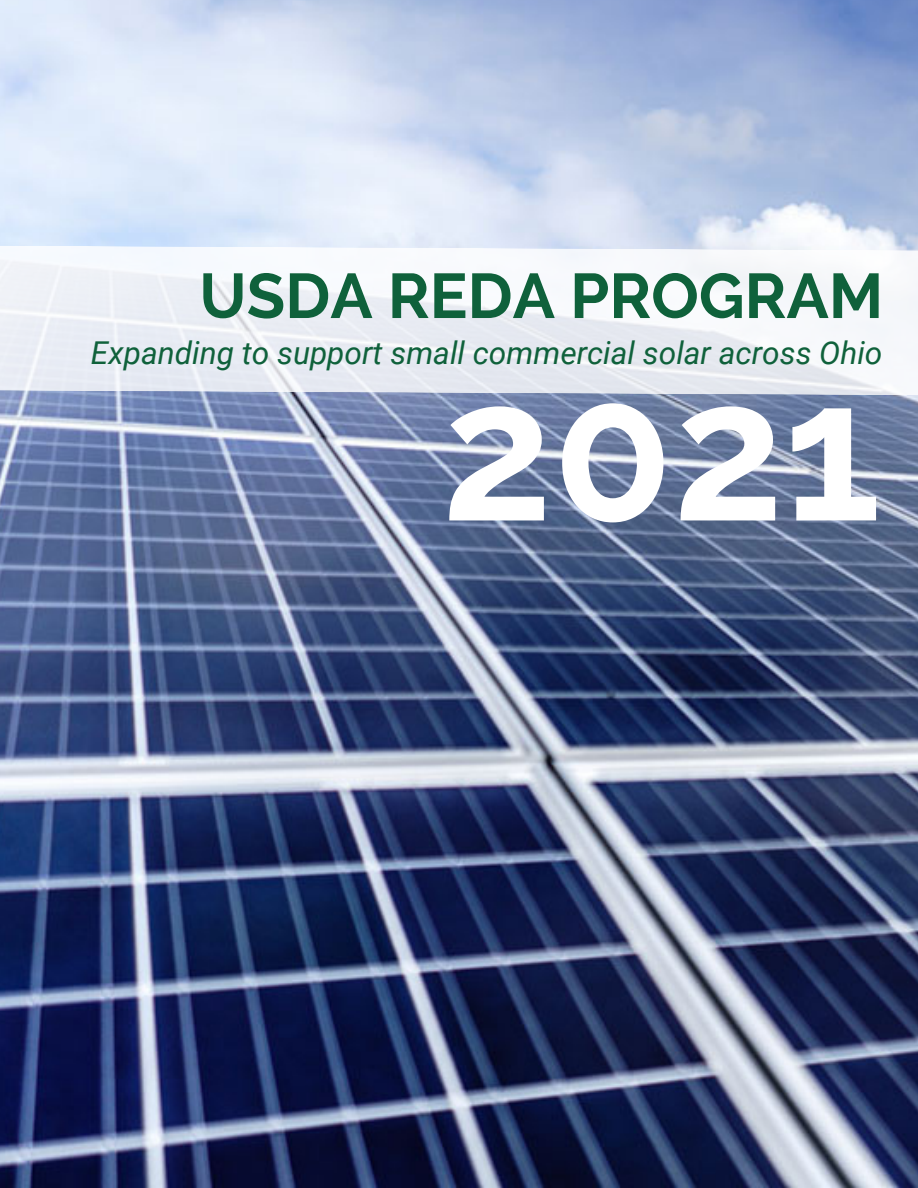
<style>
.page{position:relative;width:918px;height:1188px;background:#fff}
.page>*{position:absolute;margin:0;border:0;box-sizing:border-box;transform-origin:0 0}
.t1{font:700 196.35px "Raleway";color:#fff}
.t2{font:700 63px "Raleway";color:#0f613b}
.t3{font:italic 31.5px "Roboto";color:#0f613b}
</style>
<div class="page">
<img style="left:0;top:0;width:918px;height:1188px">
<svg style="left:0;top:245px;width:918px;height:151px;fill:#edf0f6"></svg>
<p class="t2" style="left:199px;top:259px;width:685px">USDA REDA PROGRAM</p>
<p class="t3" style="left:91px;top:335px;width:793px">Expanding to support small commercial solar across Ohio</p>
<p class="t1" style="left:442px;top:336px;width:440px">2021</p>
</div>
